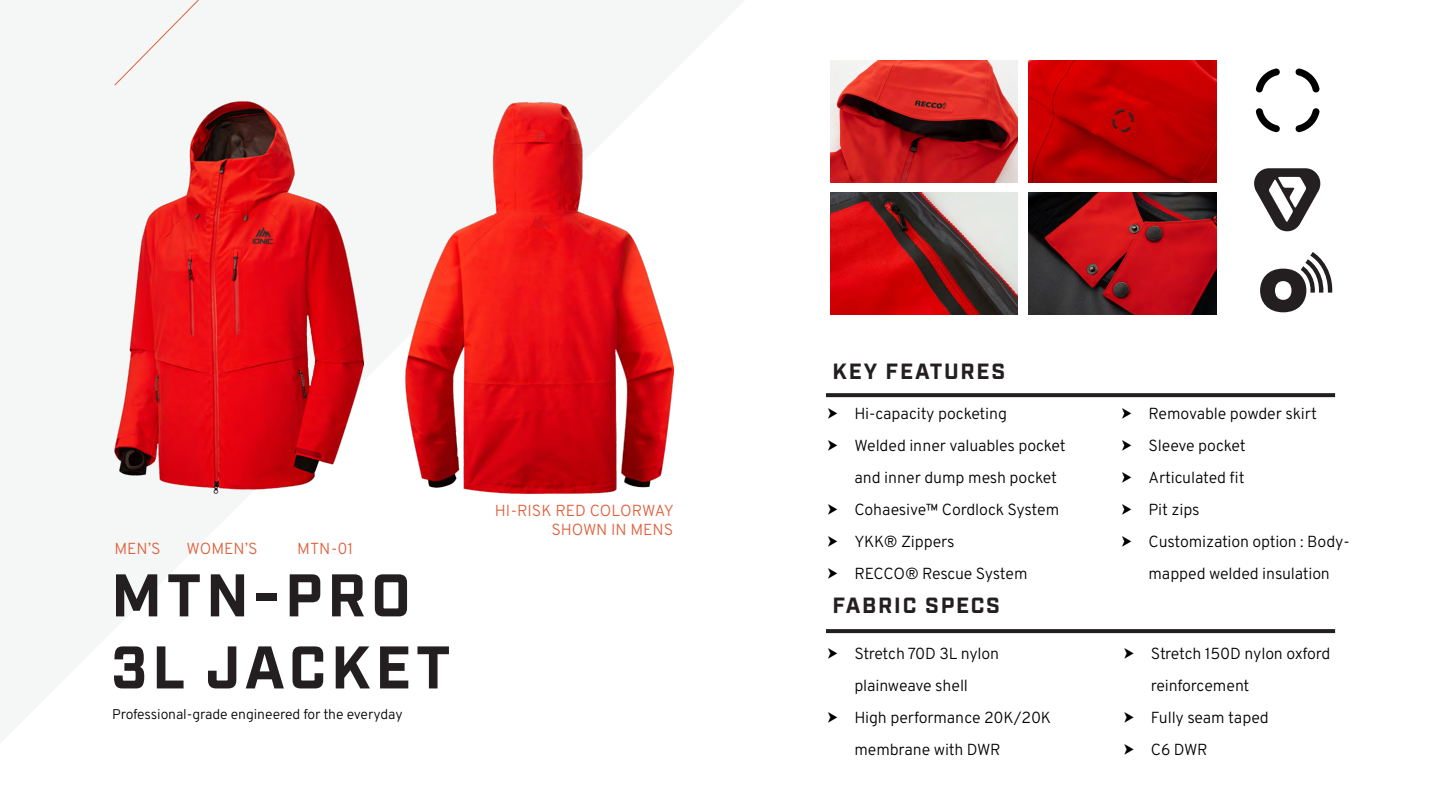
<style>
.page{position:relative;width:1440px;height:811px;background:#fff}
.page>*{position:absolute;margin:0;border:0;box-sizing:border-box;transform-origin:0 0}
.t1{font:700 60px "Industry Test";letter-spacing:.08em;color:#231f20}
.t2{font:700 22px "Industry Test";letter-spacing:.08em;color:#231f20}
.t3{font:16px/32px "Overpass";letter-spacing:-.01em;color:#000}
.Subheader_overpass_s{font:16px/19.2px "Overpass";letter-spacing:-.005em;color:#df603c;text-align:right}
.Tagline{font:14px "Overpass";letter-spacing:-.01em;color:#000}
</style>
<div class="page">
<div style="left:114px;top:0;width:85px;height:86px;background:#f5f7f7"></div>
<svg style="left:826px;top:393px;width:509px;height:4px;background:#2a2728"></svg>
<svg style="left:826px;top:629px;width:509px;height:3px;background:#2a2627"></svg>
<svg style="left:1260px;top:252px;width:73px;height:60px"></svg>
<svg style="left:1254px;top:168px;width:66px;height:64px"></svg>
<svg style="left:1256px;top:108px;width:24px;height:24px"></svg>
<svg style="left:1256px;top:68px;width:24px;height:24px"></svg>
<svg style="left:1296px;top:68px;width:23px;height:24px"></svg>
<svg style="left:1296px;top:108px;width:23px;height:24px"></svg>
<img style="left:831px;top:193px;width:187px;height:122px">
<img style="left:1029px;top:193px;width:187px;height:122px">
<img style="left:1029px;top:61px;width:187px;height:122px">
<img style="left:831px;top:61px;width:187px;height:122px">
<img style="left:405px;top:103px;width:268px;height:390px">
<img style="left:114px;top:102px;width:249px;height:391px">
<p class="Subheader_overpass_s" style="left:114px;top:538px;width:48px">MEN’S</p>
<p class="Subheader_overpass_s" style="left:186px;top:538px;width:73px">WOMEN’S</p>
<p class="Subheader_overpass_s" style="left:297px;top:538px;width:58px">MTN-01</p>
<h1 class="t1" style="left:111px;top:572px;width:301px">MTN-PRO</h1>
<h1 class="t1" style="left:111px;top:644px;width:341px">3L JACKET</h1>
<p class="Tagline" style="left:112px;top:702px;width:292px">Professional-grade engineered for the everyday</p>
<p class="Subheader_overpass_s" style="left:495px;top:499px;width:181px">HI-RISK RED COLORWAY<br>SHOWN IN MENS</p>
<h2 class="t2" style="left:833px;top:362px;width:174px">KEY FEATURES</h2>
<p class="t3" style="left:826px;top:397px;width:183px">⮞ Hi-capacity pocketing</p>
<p class="t3" style="left:854px;top:429px;width:213px;text-indent:-28px">⮞ Welded inner valuables pocket and inner dump mesh pocket</p>
<p class="t3" style="left:826px;top:493px;width:235px">⮞ Cohaesive™ Cordlock System</p>
<p class="t3" style="left:826px;top:525px;width:130px">⮞ YKK® Zippers</p>
<p class="t3" style="left:826px;top:557px;width:203px">⮞ RECCO® Rescue System</p>
<h2 class="t2" style="left:833px;top:597px;width:169px">FABRIC SPECS</h2>
<p class="t3" style="left:826px;top:636px;width:175px;text-align:center">⮞ Stretch 70D 3L nylon plainweave shell</p>
<p class="t3" style="left:854px;top:700px;width:198px;text-indent:-28px">⮞ High performance 20K/20K membrane with DWR</p>
<p class="t3" style="left:1120px;top:396px;width:198px">⮞ Removable powder skirt</p>
<p class="t3" style="left:1120px;top:428px;width:127px">⮞ Sleeve pocket</p>
<p class="t3" style="left:1120px;top:460px;width:126px">⮞ Articulated fit</p>
<p class="t3" style="left:1120px;top:492px;width:81px">⮞ Pit zips</p>
<p class="t3" style="left:1120px;top:524px;width:231px;text-align:center">⮞ Customization option : Body&shy;mapped welded insulation</p>
<p class="t3" style="left:1151px;top:636px;width:181px;text-indent:-28px">⮞ Stretch 150D nylon oxford reinforcement</p>
<p class="t3" style="left:1123px;top:700px;width:148px">⮞ Fully seam taped</p>
<p class="t3" style="left:1123px;top:732px;width:87px">⮞ C6 DWR</p>
</div>
